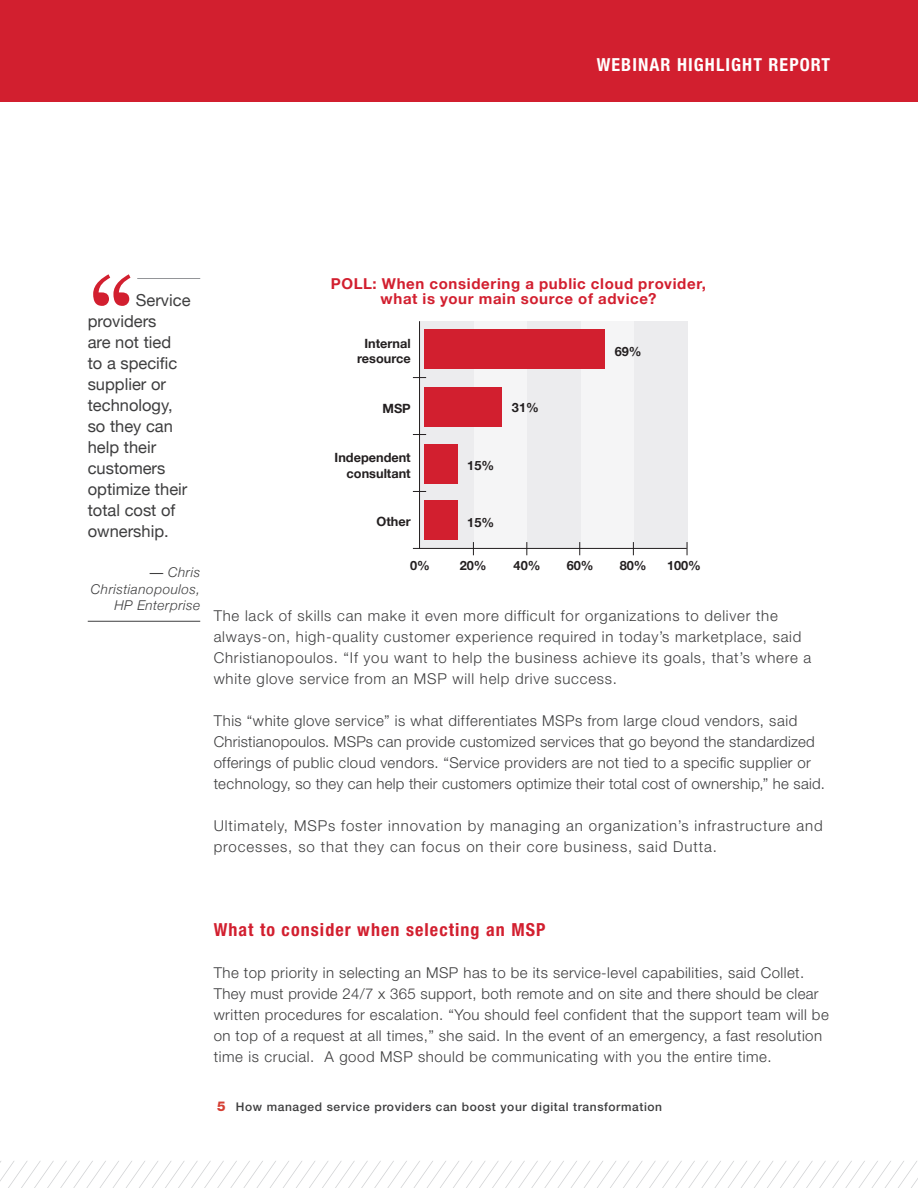
<style>
.page{position:relative;width:918px;height:1188px;background:#fff}
.page>*{position:absolute;margin:0;border:0;box-sizing:border-box;transform-origin:0 0}
.t1{font:700 condensed 18px "Helvetica Neue LT Std";letter-spacing:.06em;color:#d21f2f}
.t2{font:700 condensed 18px "Helvetica Neue LT Std";letter-spacing:.06em;color:#fff}
.t3{font:16.5px/21px "Helvetica Neue";color:#3e3e3f}
.t4{font:300 15px/21px "Helvetica Neue LT Std";letter-spacing:.03em;color:#3e3e3f}
.t5{font:300 15px/21px "Helvetica Neue LT Std";letter-spacing:.05em;color:#3e3e3f}
.t6{font:300 15px/21px "Helvetica Neue LT Std";letter-spacing:.06em;color:#3e3e3f}
.t7{font:700 15px/15px "Helvetica Neue";letter-spacing:.045em;color:#d21f2f;text-align:center}
.t8{font:italic 300 13.5px/16.5px "Helvetica Neue";letter-spacing:.04em;color:#3e3e3f;text-align:right}
.t9{font:700 12.75px/15.3px "Helvetica Neue";color:#231f20;text-align:right}
.t10{font:500 12px "Helvetica Neue LT Std";letter-spacing:.05em;color:#3e3e3f}
.s1{font-family:"Arial";font-weight:400;font-style:normal}
.s2{font-weight:800;font-size:13.5px;color:#d53f33}
</style>
<div class="page">
<svg style="left:0;top:1161px;width:918px;height:27px"></svg>
<div style="left:0;top:0;width:918px;height:101px;background:#d21f2f"></div>
<div style="left:420px;top:321px;width:268px;height:228px;background:#f5f5f6"></div>
<div style="left:420px;top:321px;width:54px;height:228px;background:#ececee"></div>
<div style="left:527px;top:321px;width:54px;height:228px;background:#ececee"></div>
<div style="left:634px;top:321px;width:54px;height:228px;background:#ececee"></div>
<hr style="left:419px;top:321px;width:1px;height:228px;background:#231f20">
<hr style="left:413px;top:548px;width:274px;height:1px;background:#231f20">
<svg style="left:413px;top:377px;width:13px;height:1px"></svg>
<svg style="left:413px;top:434px;width:13px;height:1px"></svg>
<svg style="left:413px;top:491px;width:13px;height:1px"></svg>
<svg style="left:473px;top:542px;width:1px;height:13px"></svg>
<svg style="left:527px;top:542px;width:1px;height:13px"></svg>
<svg style="left:579px;top:542px;width:1px;height:13px"></svg>
<svg style="left:633px;top:542px;width:1px;height:13px"></svg>
<svg style="left:687px;top:542px;width:1px;height:13px"></svg>
<div style="left:424px;top:501px;width:33px;height:39px;background:#d21f2f"></div>
<div style="left:425px;top:387px;width:77px;height:39px;background:#d21f2f"></div>
<div style="left:425px;top:330px;width:180px;height:39px;background:#d21f2f"></div>
<div style="left:424px;top:444px;width:33px;height:39px;background:#d21f2f"></div>
<hr style="left:137px;top:278px;width:63px;height:1px;background:#939598">
<hr style="left:88px;top:621px;width:112px;height:1px;background:#3e3e3f">
<svg style="left:93px;top:274px;width:37px;height:32px"></svg>
<p class="t2" style="left:597px;top:53px;width:235px">WEBINAR HIGHLIGHT REPORT</p>
<p class="t3" style="left:88px;top:289px;width:104px;text-indent:48px">Service providers<br>are not tied<br>to a specific supplier or technology, so they can help their customers optimize their total cost of ownership.</p>
<p class="t8" style="left:91px;top:564px;width:111px"><span class="s1">—</span> Chris<br>Christianopoulos,<br>HP Enterprise</p>
<p class="t7" style="left:331px;top:276px;width:377px">POLL: When considering a public cloud provider, what is your main source of advice?</p>
<p class="t9" style="left:357px;top:335px;width:55px;text-align:center">Internal resource</p>
<p class="t9" style="left:382px;top:400px;width:30px">MSP</p>
<p class="t9" style="left:335px;top:450px;width:78px">Independent consultant</p>
<p class="t9" style="left:377px;top:514px;width:36px">Other</p>
<p class="t9" style="left:512px;top:400px;width:28px">31%</p>
<p class="t9" style="left:467px;top:457px;width:28px">15%</p>
<p class="t9" style="left:467px;top:514px;width:28px">15%</p>
<p class="t9" style="left:615px;top:343px;width:28px">69%</p>
<p class="t9" style="left:410px;top:558px;width:21px">0%</p>
<p class="t9" style="left:460px;top:558px;width:28px">20%</p>
<p class="t9" style="left:514px;top:558px;width:28px">40%</p>
<p class="t9" style="left:567px;top:558px;width:28px">60%</p>
<p class="t9" style="left:620px;top:558px;width:28px">80%</p>
<p class="t9" style="left:667px;top:558px;width:35px">100%</p>
<p class="t5" style="left:214px;top:605px;width:599px">The lack of skills can make it even more difficult for organizations to deliver the always-on, high-quality customer experience required in today’s marketplace, said Christianopoulos. “If you want to help the business achieve its goals, that’s where a white glove service from an MSP will help drive success.</p>
<p class="t4" style="left:214px;top:710px;width:613px">This “white glove service” is what differentiates MSPs from large cloud vendors, said Christianopoulos. MSPs can provide customized services that go beyond the standardized offerings of public cloud vendors. “Service providers are not tied to a specific supplier or technology, so they can help their customers optimize their total cost of ownership,” he said.</p>
<p class="t6" style="left:214px;top:815px;width:610px">Ultimately, MSPs foster innovation by managing an organization’s infrastructure and processes, so that they can focus on their core business, said Dutta.</p>
<p class="t1" style="left:214px;top:919px;width:333px">What to consider when selecting an MSP</p>
<p class="t4" style="left:214px;top:962px;width:617px">The top priority in selecting an MSP has to be its service-level capabilities, said Collet.<br>They must provide 24/7 x 365 support, both remote and on site and there should be clear written procedures for escalation. “You should feel confident that the support team will be on top of a request at all times,” she said. In the event of an emergency, a fast resolution time is crucial. A good MSP should be communicating with you the entire time.</p>
<p class="t10" style="left:217px;top:1100px;width:446px"><span class="s2">5</span> How managed service providers can boost your digital transformation</p>
</div>
